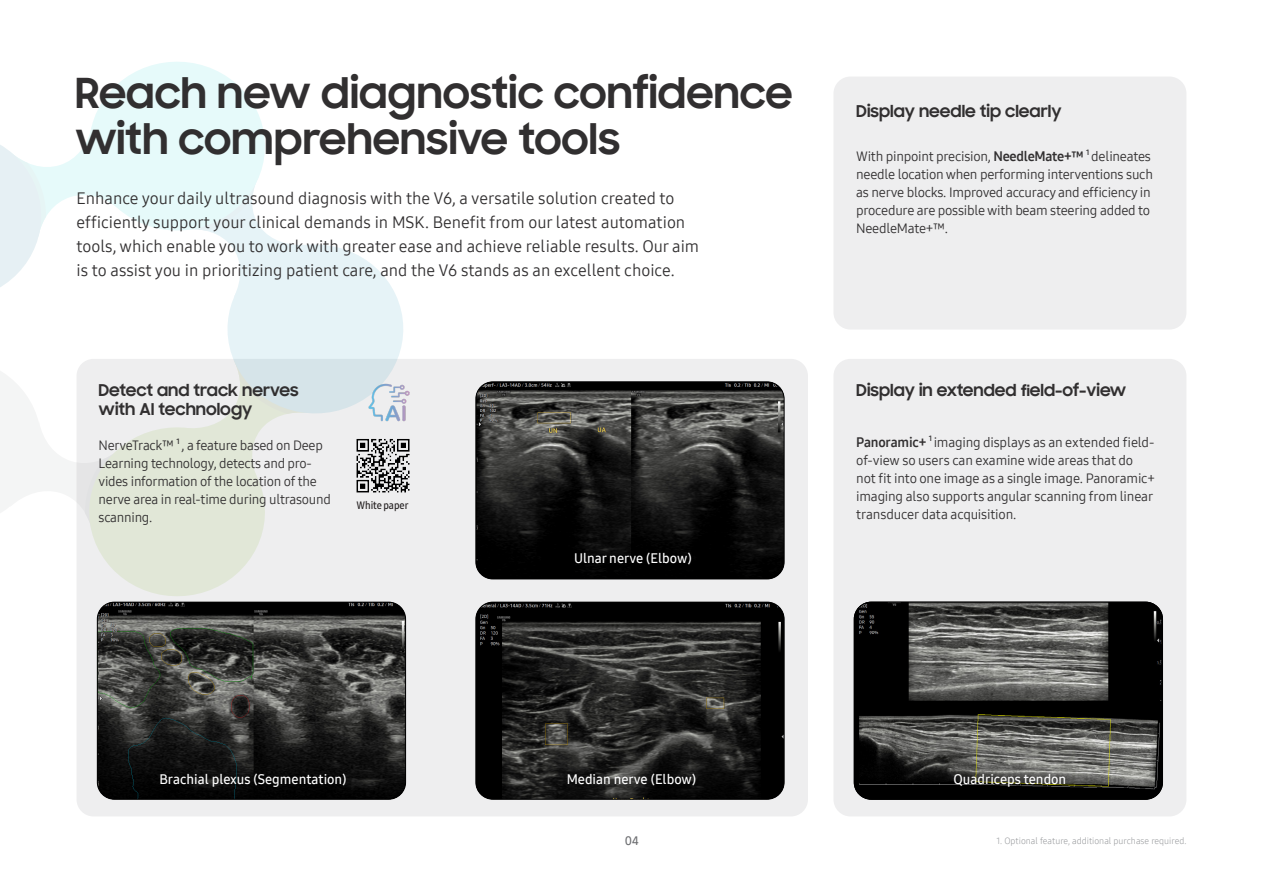
<style>
.page{position:relative;width:1263px;height:893px;background:#fff}
.page>*{position:absolute;margin:0;border:0;box-sizing:border-box;transform-origin:0 0}
.Title_body{font:700 42px/46.5px "Samsung Sharp Sans";letter-spacing:.005em;color:#312f30}
.t1{font:16.5px/24px "Samsung One 400";color:#312f30}
.t2{font:700 16.5px/19.5px "Samsung Sharp Sans";color:#312f30}
.t3{font:13.5px/18px "Samsung One 400";letter-spacing:-.02em;color:#312f30}
.t4{font:13.5px "Samsung One 600";color:#fff}
.t5{font:12px "Samsung One 600";color:#6c6d70}
.t6{font:10.5px "Samsung One 600 C";color:#231f20}
.t7{font:9px "Samsung One 300";color:#939598}
.s1{font-family:"Samsung One 700"}
</style>
<div class="page">
<div style="left:77px;top:359px;width:731px;height:457px;background:#eeeeef;border-radius:17px"></div>
<svg style="left:0;top:62px;width:403px;height:534px"></svg>
<div style="left:833px;top:359px;width:353px;height:457px;background:#eeeeef;border-radius:17px"></div>
<img style="left:97px;top:602px;width:309px;height:197px">
<div style="left:97px;top:602px;width:309px;height:197px;border:1px solid #000;border-radius:17px"></div>
<img style="left:476px;top:602px;width:308px;height:197px">
<div style="left:476px;top:602px;width:308px;height:197px;border:1px solid #000;border-radius:17px"></div>
<img style="left:476px;top:382px;width:308px;height:197px">
<div style="left:476px;top:382px;width:308px;height:197px;border:1px solid #000;border-radius:17px"></div>
<div style="left:833px;top:77px;width:353px;height:253px;background:#eeeeef;border-radius:17px"></div>
<img style="left:856px;top:602px;width:305px;height:197px">
<div style="left:854px;top:602px;width:309px;height:197px;border:1px solid #000;border-radius:17px"></div>
<img style="left:352px;top:436px;width:58px;height:60px">
<img style="left:366px;top:380px;width:44px;height:44px">
<p class="Title_body" style="left:75px;top:68px;width:719px">Reach new diagnostic confidence with comprehensive tools</p>
<p class="t1" style="left:77px;top:186px;width:624px">Enhance your daily ultrasound diagnosis with the V6, a versatile solution created to efficiently support your clinical demands in MSK. Benefit from our latest automation tools, which enable you to work with greater ease and achieve reliable results. Our aim is to assist you in prioritizing patient care, and the V6 stands as an excellent choice.</p>
<p class="t2" style="left:99px;top:379px;width:201px">Detect and track nerves with AI technology</p>
<p class="t3" style="left:99px;top:436px;width:234px">NerveTrack™ <sup>1</sup> , a feature based on Deep Learning technology, detects and pro&shy;vides information of the location of the nerve area in real-time during ultrasound scanning.</p>
<p class="t6" style="left:356px;top:498px;width:54px">White paper</p>
<p class="t4" style="left:574px;top:549px;width:119px">Ulnar nerve (Elbow)</p>
<p class="t2" style="left:856px;top:100px;width:207px">Display needle tip clearly</p>
<p class="t3" style="left:856px;top:147px;width:298px">With pinpoint precision, <span class="s1">NeedleMate+™</span> <sup>1</sup> delineates needle location when performing interventions such as nerve blocks. Improved accuracy and efficiency in procedure are possible with beam steering added to NeedleMate+™.</p>
<p class="t2" style="left:856px;top:379px;width:272px">Display in extended field-of-view</p>
<p class="t3" style="left:856px;top:433px;width:300px"><span class="s1">Panoramic+</span> <sup>1</sup> imaging displays as an extended field&shy;of-view so users can examine wide areas that do not fit into one image as a single image. Panoramic+ imaging also supports angular scanning from linear transducer data acquisition.</p>
<p class="t4" style="left:159px;top:771px;width:189px">Brachial plexus (Segmentation)</p>
<p class="t4" style="left:567px;top:771px;width:131px">Median nerve (Elbow)</p>
<p class="t4" style="left:953px;top:771px;width:114px">Quadriceps tendon</p>
<p class="t5" style="left:625px;top:833px;width:16px">04</p>
<p class="t7" style="left:996px;top:835px;width:191px">1. Optional feature, additional purchase required.</p>
</div>
